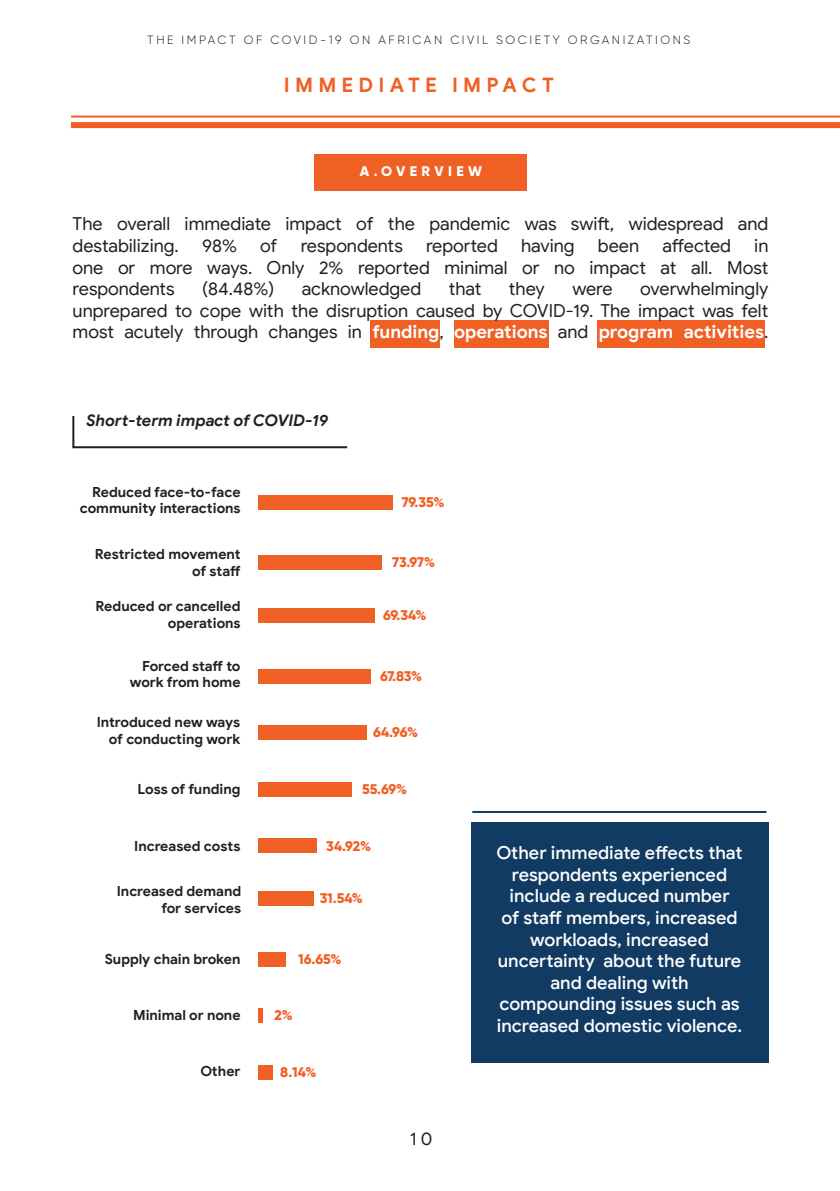
<style>
.page{position:relative;width:840px;height:1191px;background:#fff}
.page>*{position:absolute;margin:0;border:0;box-sizing:border-box;transform-origin:0 0}
.t1{font:700 20px "Google Sans";letter-spacing:.26em;color:#f06025}
.t2{font:18px/21.6px "Google Sans";color:#231f20;text-align:justify}
.t3{font:500 18px/21.6px "Google Sans";color:#fff;text-align:center}
.t4{font:italic 700 16px "Google Sans";color:#231f20}
.t5{font:700 14px/16.8px "Google Sans";letter-spacing:-.005em;color:#231f20;text-align:right}
.t6{font:800 14px "Gilroy";letter-spacing:-.01em;color:#f06025}
.t7{font:800 14px "Gilroy";letter-spacing:.31em;color:#fff}
.t8{font:300 12px "Gilroy";letter-spacing:.21em;color:#231f20}
.s1{font-weight:700;color:#fff}
</style>
<div class="page">
<hr style="left:472px;top:811px;width:294px;height:2px;background:#113b62">
<div style="left:597px;top:320px;width:167px;height:28px;background:#f06025"></div>
<div style="left:454px;top:320px;width:94px;height:28px;background:#f06025"></div>
<div style="left:470px;top:822px;width:297px;height:240px;background:#113b62"></div>
<div style="left:370px;top:320px;width:70px;height:28px;background:#f06025"></div>
<div style="left:71px;top:122px;width:768px;height:6px;background:#f06025"></div>
<hr style="left:71px;top:116px;width:768px;height:2px;background:#f06025">
<div style="left:258px;top:782px;width:93px;height:15px;background:#f06025"></div>
<div style="left:258px;top:838px;width:59px;height:15px;background:#f06025"></div>
<div style="left:258px;top:951px;width:28px;height:15px;background:#f06025"></div>
<div style="left:258px;top:608px;width:116px;height:15px;background:#f06025"></div>
<div style="left:258px;top:555px;width:124px;height:14px;background:#f06025"></div>
<div style="left:258px;top:668px;width:112px;height:15px;background:#f06025"></div>
<div style="left:258px;top:725px;width:108px;height:15px;background:#f06025"></div>
<div style="left:258px;top:891px;width:56px;height:15px;background:#f06025"></div>
<div style="left:258px;top:1008px;width:5px;height:15px;background:#f06025"></div>
<svg style="left:72px;top:416px;width:276px;height:33px"></svg>
<div style="left:258px;top:494px;width:134px;height:15px;background:#f06025"></div>
<div style="left:258px;top:1064px;width:15px;height:15px;background:#f06025"></div>
<div style="left:314px;top:154px;width:213px;height:37px;background:#f06025"></div>
<p class="t8" style="left:147px;top:33px;width:544px">THE IMPACT OF COVID-19 ON AFRICAN CIVIL SOCIETY ORGANIZATIONS</p>
<p class="t1" style="left:284px;top:72px;width:271px">IMMEDIATE IMPACT</p>
<p class="t7" style="left:359px;top:162px;width:124px">A.OVERVIEW</p>
<p class="t2" style="left:73px;top:213px;width:697px">The overall immediate impact of the pandemic was swift, widespread and destabilizing.</p>
<p class="t2" style="left:73px;top:235px;width:697px;text-indent:681px">in one or more ways. Only 2% reported minimal or no impact at all. Most respondents</p>
<p class="t2" style="left:202px;top:235px;width:36px">98%</p>
<p class="t2" style="left:260px;top:235px;width:19px">of</p>
<p class="t2" style="left:300px;top:235px;width:104px">respondents</p>
<p class="t2" style="left:426px;top:235px;width:73px">reported</p>
<p class="t2" style="left:521px;top:235px;width:55px">having</p>
<p class="t2" style="left:597px;top:235px;width:43px">been</p>
<p class="t2" style="left:662px;top:235px;width:70px">affected</p>
<p class="t2" style="left:202px;top:278px;width:73px">(84.48%)</p>
<p class="t2" style="left:301px;top:278px;width:121px">acknowledged</p>
<p class="t2" style="left:448px;top:278px;width:34px">that</p>
<p class="t2" style="left:508px;top:278px;width:38px">they</p>
<p class="t2" style="left:572px;top:278px;width:42px">were</p>
<p class="t2" style="left:73px;top:278px;width:697px;text-indent:567px">overwhelmingly unprepared to cope with the disruption caused by COVID-19. The impact was felt most acutely through changes in <span class="s1">funding</span>, <span class="s1">operations</span> and <span class="s1">program activities</span>.</p>
<p class="t4" style="left:86px;top:410px;width:243px">Short-term impact of COVID-19</p>
<p class="t5" style="left:80px;top:483px;width:162px">Reduced face-to-face community interactions</p>
<p class="t6" style="left:401px;top:493px;width:44px">79.35%</p>
<p class="t5" style="left:95px;top:546px;width:147px">Restricted movement of staff</p>
<p class="t5" style="left:95px;top:598px;width:146px">Reduced or cancelled operations</p>
<p class="t5" style="left:130px;top:657px;width:112px">Forced staff to work from home</p>
<p class="t5" style="left:97px;top:714px;width:145px">Introduced new ways of conducting work</p>
<p class="t6" style="left:392px;top:553px;width:44px">73.97%</p>
<p class="t6" style="left:383px;top:606px;width:45px">69.34%</p>
<p class="t6" style="left:380px;top:667px;width:44px">67.83%</p>
<p class="t6" style="left:373px;top:723px;width:46px">64.96%</p>
<p class="t5" style="left:137px;top:781px;width:104px">Loss of funding</p>
<p class="t6" style="left:362px;top:780px;width:47px">55.69%</p>
<p class="t5" style="left:134px;top:837px;width:108px">Increased costs</p>
<p class="t6" style="left:326px;top:836px;width:46px">34.92%</p>
<p class="t5" style="left:117px;top:883px;width:126px">Increased demand for services</p>
<p class="t6" style="left:319px;top:889px;width:45px">31.54%</p>
<p class="t5" style="left:105px;top:950px;width:137px">Supply chain broken</p>
<p class="t6" style="left:298px;top:950px;width:45px">16.65%</p>
<p class="t5" style="left:133px;top:1006px;width:109px">Minimal or none</p>
<p class="t6" style="left:274px;top:1006px;width:20px">2%</p>
<p class="t5" style="left:200px;top:1063px;width:42px">Other</p>
<p class="t6" style="left:280px;top:1063px;width:37px">8.14%</p>
<p class="t2" style="left:409px;top:1127px;width:24px">10</p>
<p class="t3" style="left:496px;top:842px;width:248px">Other immediate effects that respondents experienced include a reduced number<br>of staff members, increased workloads, increased uncertainty about the future and dealing with compounding issues such as increased domestic violence.</p>
</div>
